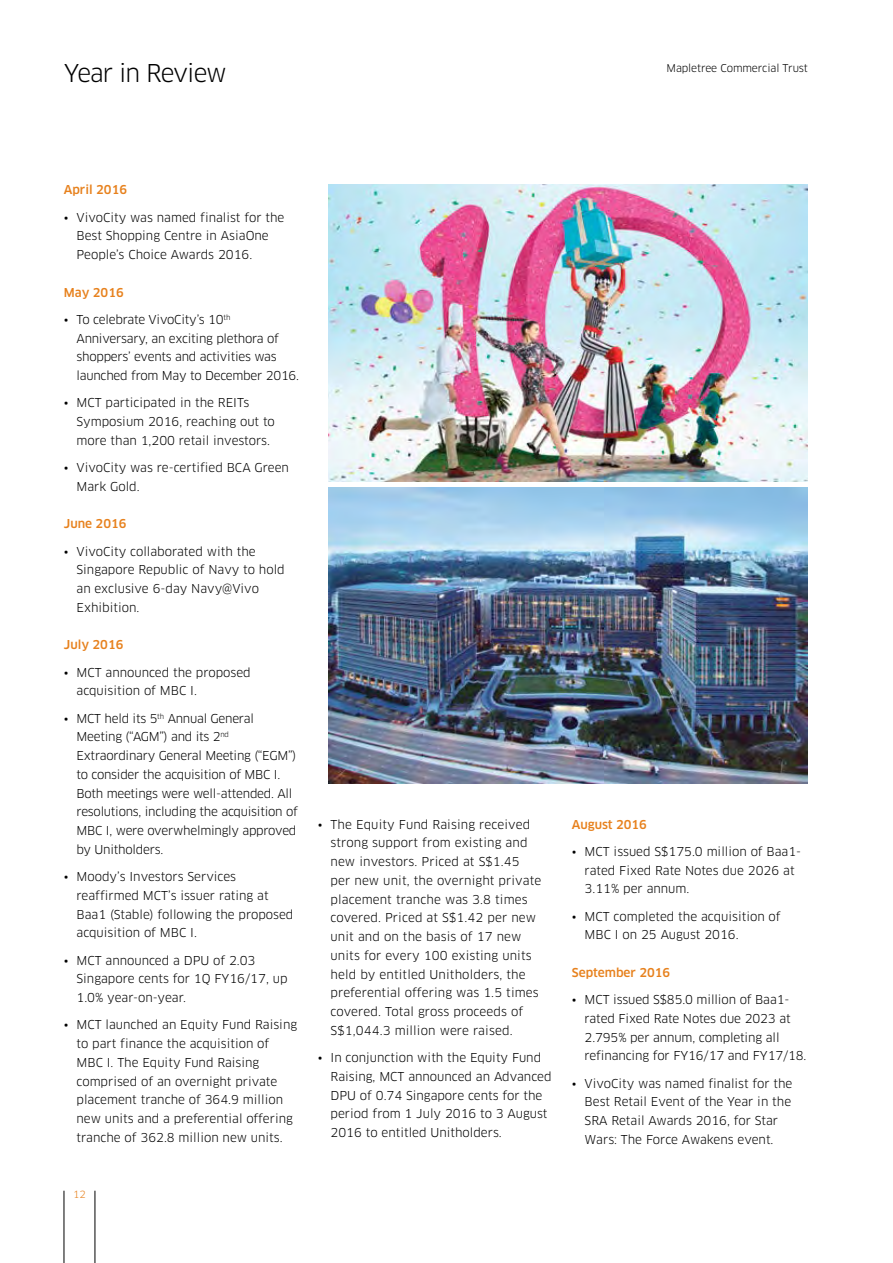
<style>
.page{position:relative;width:893px;height:1263px;background:#fff}
.page>*{position:absolute;margin:0;border:0;box-sizing:border-box;transform-origin:0 0}
.t1{font:24px "Clan";letter-spacing:-.04em;color:#000}
.t2{font:12px/18.8px "Clan";color:#000}
.t3{font:12px/18.8px "Clan";letter-spacing:-.02em;color:#000}
.t4{font:500 12px "Clan";color:#e7811d}
.t5{font:10.5px "Clan";letter-spacing:-.01em;color:#000}
.t6{font:9.75px "Clan";color:#e7811d}
</style>
<div class="page">
<img style="left:329px;top:185px;width:479px;height:296px">
<img style="left:329px;top:488px;width:479px;height:295px">
<hr style="left:64px;top:1191px;width:1px;height:72px;background:#000">
<hr style="left:95px;top:1191px;width:1px;height:72px;background:#000">
<h1 class="t1" style="left:64px;top:59px;width:165px">Year in Review</h1>
<p class="t5" style="left:666px;top:62px;width:143px">Mapletree Commercial Trust</p>
<p class="t4" style="left:64px;top:182px;width:65px">April 2016</p>
<p class="t2" style="left:77px;top:208px;width:209px;text-indent:-13px">• VivoCity was named finalist for the<br>Best Shopping Centre in AsiaOne<br>People’s Choice Awards 2016.</p>
<p class="t4" style="left:64px;top:285px;width:62px">May 2016</p>
<p class="t3" style="left:77px;top:310px;width:224px;text-indent:-13px">• To celebrate VivoCity’s 10<sup>th </sup>Anniversary, an exciting plethora of shoppers’ events and activities was launched from May to December 2016.</p>
<p class="t2" style="left:77px;top:394px;width:200px;text-indent:-13px">• MCT participated in the REITs<br>Symposium 2016, reaching out to more than 1,200 retail investors.</p>
<p class="t2" style="left:77px;top:458px;width:214px;text-indent:-13px">• VivoCity was re-certified BCA Green<br>Mark Gold.</p>
<p class="t4" style="left:64px;top:516px;width:64px">June 2016</p>
<p class="t2" style="left:77px;top:542px;width:210px;text-indent:-13px">• VivoCity collaborated with the<br>Singapore Republic of Navy to hold an exclusive 6-day Navy@Vivo<br>Exhibition.</p>
<p class="t4" style="left:64px;top:637px;width:61px">July 2016</p>
<p class="t2" style="left:77px;top:663px;width:176px;text-indent:-13px">• MCT announced the proposed acquisition of MBC I.</p>
<p class="t3" style="left:77px;top:709px;width:223px;text-indent:-13px">• MCT held its 5<sup>th</sup> Annual General Meeting (“AGM”) and its 2<sup>nd </sup>Extraordinary General Meeting (“EGM”) to consider the acquisition of MBC I.<br>Both meetings were well-attended. All resolutions, including the acquisition of MBC I, were overwhelmingly approved by Unitholders.</p>
<p class="t2" style="left:77px;top:867px;width:218px;text-indent:-13px">• Moody’s Investors Services reaffirmed MCT’s issuer rating at<br>Baa1 (Stable) following the proposed acquisition of MBC I.</p>
<p class="t2" style="left:77px;top:951px;width:212px;text-indent:-13px">• MCT announced a DPU of 2.03<br>Singapore cents for 1Q FY16/17, up<br>1.0% year-on-year.</p>
<p class="t2" style="left:77px;top:1016px;width:222px;text-indent:-13px">• MCT launched an Equity Fund Raising to part finance the acquisition of MBC I. The Equity Fund Raising comprised of an overnight private placement tranche of 364.9 million new units and a preferential offering tranche of 362.8 million new units.</p>
<p class="t6" style="left:73px;top:1189px;width:14px">12</p>
<p class="t2" style="left:331px;top:815px;width:212px;text-indent:-13px">• The Equity Fund Raising received strong support from existing and new investors. Priced at S$1.45 per new unit, the overnight private placement tranche was 3.8 times covered. Priced at S$1.42 per new unit and on the basis of 17 new units for every 100 existing units held by entitled Unitholders, the preferential offering was 1.5 times covered. Total gross proceeds of S$1,044.3 million were raised.</p>
<p class="t2" style="left:331px;top:1048px;width:222px;text-indent:-13px">• In conjunction with the Equity Fund Raising, MCT announced an Advanced DPU of 0.74 Singapore cents for the period from 1 July 2016 to 3 August 2016 to entitled Unitholders.</p>
<p class="t4" style="left:572px;top:817px;width:77px">August 2016</p>
<p class="t2" style="left:585px;top:842px;width:218px;text-indent:-13px">• MCT issued S$175.0 million of Baa1- rated Fixed Rate Notes due 2026 at<br>3.11% per annum.</p>
<p class="t2" style="left:585px;top:907px;width:198px;text-indent:-13px">• MCT completed the acquisition of<br>MBC I on 25 August 2016.</p>
<p class="t4" style="left:572px;top:965px;width:100px">September 2016</p>
<p class="t2" style="left:585px;top:990px;width:223px;text-indent:-13px">• MCT issued S$85.0 million of Baa1- rated Fixed Rate Notes due 2023 at 2.795% per annum, completing all refinancing for FY16/17 and FY17/18.</p>
<p class="t2" style="left:585px;top:1074px;width:209px;text-indent:-13px">• VivoCity was named finalist for the Best Retail Event of the Year in the SRA Retail Awards 2016, for Star Wars: The Force Awakens event.</p>
</div>
